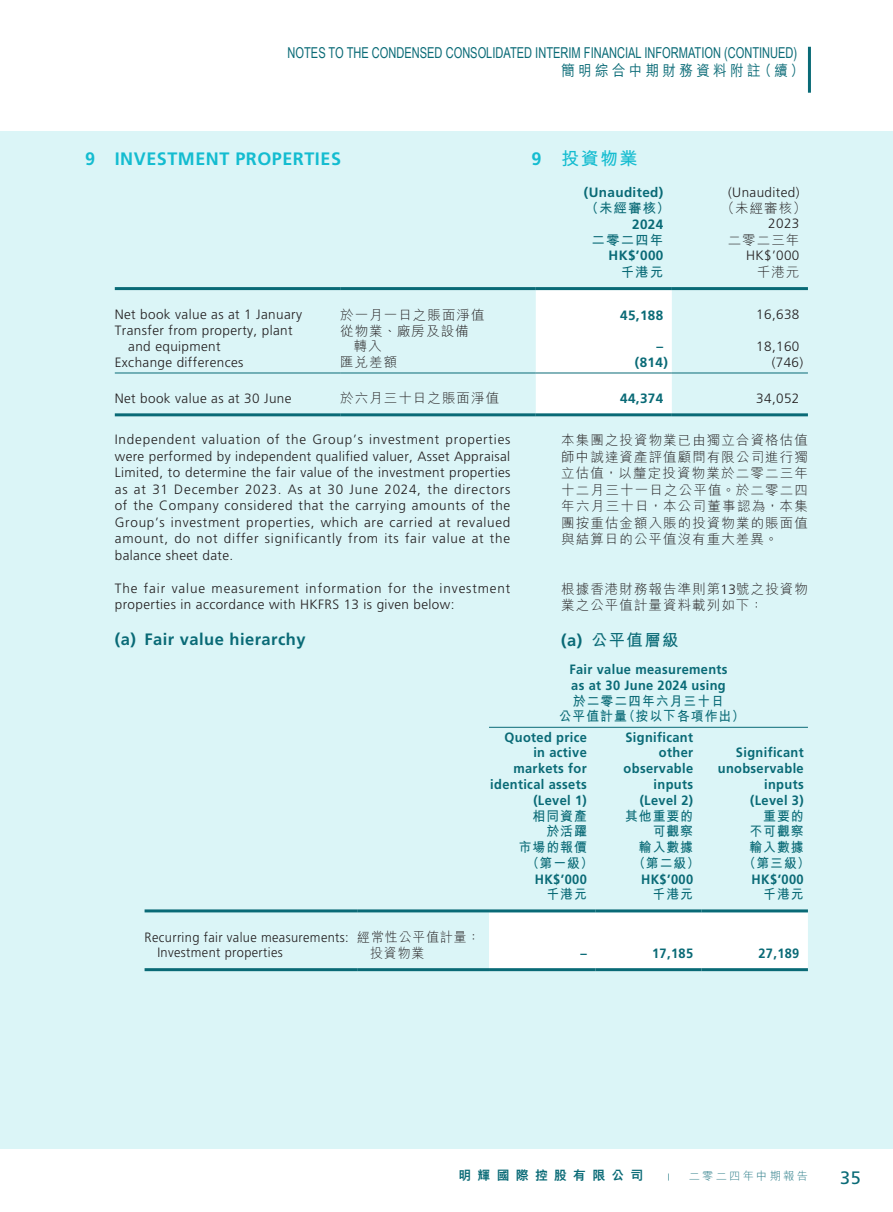
<style>
.page{position:relative;width:893px;height:1212px;background:#fff}
.page>*{position:absolute;margin:0;border:0;box-sizing:border-box;transform-origin:0 0}
.t1{font:700 18px "Frutiger LT Std";letter-spacing:.03em;color:#14bcd0}
.t2{font:700 18px "M Hei HK";color:#14bcd0}
.t3{font:18px "Frutiger LT Std";color:#096a76}
.t4{font:700 16.5px "Frutiger LT Std";letter-spacing:.03em;color:#096a76}
.t5{font:700 16.5px "M Hei HK";letter-spacing:.08em;color:#096a76}
.t6{font:15px "Arial Narrow";color:#096a76;scale:.9 1}
.t7{font:500 15px "M Hei HK";letter-spacing:.25em;color:#096a76;scale:.9 1}
.t8{font:300 13.5px/16.5px "Frutiger LT Std";letter-spacing:.03em;color:#231f20}
.t9{font:700 13.5px/15.8px "Frutiger LT Std";letter-spacing:.03em;color:#096a76;text-align:right;scale:.95 1}
.t10{font:300 13.5px/16.5px "M Hei HK";letter-spacing:.08em;color:#231f20}
.t11{font:300 13.5px/16.5px "Frutiger LT Std";letter-spacing:.065em;color:#231f20}
.t12{font:700 13.5px/15.8px "M Hei HK";letter-spacing:.08em;color:#096a76;text-align:center;scale:.95 1}
.t13{font:300 13.5px/15.8px "Frutiger LT Std";letter-spacing:.03em;color:#231f20;scale:.95 1}
.t14{font:700 13.5px "Frutiger LT Std";letter-spacing:.03em;color:#096a76}
.t15{font:700 13.5px "M Hei HK";letter-spacing:.08em;color:#096a76}
.t16{font:300 13.5px "M Hei HK";letter-spacing:.08em;color:#231f20;scale:.95 1}
.t17{font:800 12.75px "M Hei HK";letter-spacing:.5em;color:#096a76}
.t18{font:300 11.25px "M Hei HK";letter-spacing:.2em;color:#297b87}
.t19{font:700 7.5px "M Hei HK";color:#096a76}
.s1{font-family:"Frutiger LT Std"}
.s2{font-family:"M Hei HK"}
</style>
<div class="page">
<div style="left:0;top:132px;width:893px;height:1017px;background:#dbf5f7"></div>
<hr style="left:808px;top:47px;width:3px;height:46px;background:#096a76">
<div style="left:536px;top:291px;width:136px;height:122px;background:#fff"></div>
<hr style="left:115px;top:287px;width:225px;height:3px;background:#096a76">
<hr style="left:340px;top:287px;width:196px;height:3px;background:#096a76">
<hr style="left:536px;top:287px;width:136px;height:3px;background:#096a76">
<hr style="left:672px;top:287px;width:136px;height:3px;background:#096a76">
<hr style="left:115px;top:373px;width:225px;height:1px;background:#096a76">
<hr style="left:340px;top:373px;width:196px;height:1px;background:#096a76">
<hr style="left:536px;top:373px;width:136px;height:1px;background:#096a76">
<hr style="left:672px;top:373px;width:136px;height:1px;background:#096a76">
<hr style="left:115px;top:413px;width:225px;height:3px;background:#096a76">
<hr style="left:340px;top:413px;width:196px;height:3px;background:#096a76">
<hr style="left:536px;top:413px;width:136px;height:3px;background:#096a76">
<hr style="left:672px;top:413px;width:136px;height:3px;background:#096a76">
<div style="left:489px;top:912px;width:319px;height:56px;background:#fff"></div>
<hr style="left:489px;top:727px;width:319px;height:1px;background:#096a76">
<hr style="left:145px;top:909px;width:212px;height:3px;background:#096a76">
<hr style="left:357px;top:909px;width:132px;height:3px;background:#096a76">
<hr style="left:489px;top:909px;width:106px;height:3px;background:#096a76">
<hr style="left:595px;top:909px;width:107px;height:3px;background:#096a76">
<hr style="left:702px;top:909px;width:106px;height:3px;background:#096a76">
<hr style="left:145px;top:968px;width:212px;height:3px;background:#096a76">
<hr style="left:357px;top:968px;width:132px;height:3px;background:#096a76">
<hr style="left:489px;top:968px;width:106px;height:3px;background:#096a76">
<hr style="left:595px;top:968px;width:107px;height:3px;background:#096a76">
<hr style="left:702px;top:968px;width:106px;height:3px;background:#096a76">
<p class="t6" style="left:288px;top:41px;width:568px">NOTES TO THE CONDENSED CONSOLIDATED INTERIM FINANCIAL INFORMATION (CONTINUED)</p>
<p class="t7" style="left:561px;top:60px;width:271px">簡明綜合中期財務資料附註（續）</p>
<h1 class="t1" style="left:85px;top:148px;width:257px">9 INVESTMENT PROPERTIES</h1>
<h1 class="t2" style="left:531px;top:145px;width:107px"><span class="s1">9</span> 投資物業</h1>
<p class="t14" style="left:584px;top:185px;width:81px">(Unaudited)</p>
<p class="t8" style="left:728px;top:185px;width:73px">(Unaudited)</p>
<p class="t15" style="left:585px;top:198px;width:86px">（未經審核）</p>
<p class="t10" style="left:721px;top:199px;width:86px">（未經審核）</p>
<p class="t14" style="left:632px;top:216px;width:33px">2024</p>
<p class="t8" style="left:768px;top:216px;width:33px">2023</p>
<p class="t15" style="left:592px;top:230px;width:73px">二零二四年</p>
<p class="t10" style="left:728px;top:231px;width:73px">二零二三年</p>
<p class="t14" style="left:609px;top:248px;width:56px">HK$’000</p>
<p class="t8" style="left:746px;top:247px;width:55px">HK$’000</p>
<p class="t15" style="left:621px;top:262px;width:44px">千港元</p>
<p class="t10" style="left:757px;top:263px;width:44px">千港元</p>
<p class="t8" style="left:115px;top:307px;width:189px">Net book value as at 1 January</p>
<p class="t10" style="left:340px;top:306px;width:146px">於一月一日之賬面淨值</p>
<p class="t14" style="left:620px;top:307px;width:45px">45,188</p>
<p class="t8" style="left:756px;top:307px;width:45px">16,638</p>
<p class="t8" style="left:128px;top:323px;width:166px;line-height:15.8px;text-indent:-14px">Transfer from property, plant and equipment</p>
<p class="t10" style="left:354px;top:322px;width:117px;line-height:15.8px;text-indent:-14px">從物業、廠房及設備轉入</p>
<p class="t14" style="left:657px;top:339px;width:8px">–</p>
<p class="t8" style="left:756px;top:338px;width:45px">18,160</p>
<p class="t8" style="left:115px;top:354px;width:130px">Exchange differences</p>
<p class="t10" style="left:340px;top:353px;width:59px">匯兌差額</p>
<p class="t14" style="left:635px;top:354px;width:35px">(814)</p>
<p class="t8" style="left:772px;top:354px;width:33px">(746)</p>
<p class="t8" style="left:115px;top:390px;width:178px">Net book value as at 30 June</p>
<p class="t10" style="left:340px;top:389px;width:161px">於六月三十日之賬面淨值</p>
<p class="t14" style="left:620px;top:390px;width:45px">44,374</p>
<p class="t8" style="left:756px;top:390px;width:45px">34,052</p>
<p class="t8" style="left:115px;top:431px;width:397px;text-align:justify">Independent valuation of the Group’s investment properties were performed by independent qualified valuer, Asset Appraisal Limited, to determine the fair value of the investment properties as at 31 December 2023. As at 30 June 2024, the directors of the Company considered that the carrying amounts of the Group’s investment properties, which are carried at revalued amount, do not differ significantly from its fair value at the balance sheet date.</p>
<p class="t11" style="left:115px;top:580px;width:397px">The fair value measurement information for the investment properties in accordance with HKFRS 13 is given below:</p>
<p class="t4" style="left:115px;top:629px;width:192px">(a) Fair value hierarchy</p>
<p class="t9" style="left:569px;top:662px;width:168px;text-align:left">Fair value measurements as at 30 June 2024 using</p>
<p class="t12" style="left:559px;top:692px;width:197px">於二零二四年六月三十日<br>公平值計量（按以下各項作出）</p>
<p class="t9" style="left:490px;top:729px;width:103px">Quoted price in active markets for identical assets (Level 1)</p>
<p class="t9" style="left:624px;top:729px;width:75px">Significant other observable inputs (Level 2)</p>
<p class="t10" style="left:561px;top:431px;width:248px;text-align:justify">本集團之投資物業已由獨立合資格估值師中誠達資產評值顧問有限公司進行獨立估值，以釐定投資物業於二零二三年十二月三十一日之公平值。於二零二四年六月三十日，本公司董事認為，本集團按重估金額入賬的投資物業的賬面值與結算日的公平值沒有重大差異。</p>
<p class="t10" style="left:561px;top:580px;width:248px">根據香港財務報告準則第<span class="s1">13</span>號之投資物業之公平值計量資料載列如下：</p>
<p class="t5" style="left:561px;top:628px;width:119px"><span class="s1">(a)</span> 公平值層級</p>
<p class="t9" style="left:718px;top:745px;width:92px">Significant unobservable inputs<br>(Level 3)</p>
<p class="t12" style="left:532px;top:807px;width:59px">相同資產</p>
<p class="t12" style="left:546px;top:822px;width:44px">於活躍</p>
<p class="t12" style="left:519px;top:838px;width:73px">市場的報價</p>
<p class="t12" style="left:526px;top:854px;width:72px">（第一級）</p>
<p class="t12" style="left:625px;top:807px;width:73px">其他重要的</p>
<p class="t12" style="left:653px;top:822px;width:44px">可觀察</p>
<p class="t12" style="left:639px;top:838px;width:59px">輸入數據</p>
<p class="t12" style="left:633px;top:854px;width:72px">（第二級）</p>
<p class="t12" style="left:763px;top:807px;width:44px">重要的</p>
<p class="t12" style="left:749px;top:822px;width:59px">不可觀察</p>
<p class="t12" style="left:749px;top:838px;width:59px">輸入數據</p>
<p class="t12" style="left:743px;top:854px;width:72px">（第三級）</p>
<p class="t9" style="left:535px;top:871px;width:56px">HK$’000</p>
<p class="t9" style="left:641px;top:871px;width:56px">HK$’000</p>
<p class="t9" style="left:752px;top:871px;width:56px">HK$’000</p>
<p class="t12" style="left:546px;top:885px;width:44px">千港元</p>
<p class="t12" style="left:653px;top:885px;width:44px">千港元</p>
<p class="t12" style="left:763px;top:885px;width:44px">千港元</p>
<p class="t13" style="left:157px;top:929px;width:341px;text-indent:-13px">Recurring fair value measurements: <span class="s2">經常性公平值計量：<br></span>Investment properties</p>
<p class="t16" style="left:370px;top:943px;width:59px">投資物業</p>
<p class="t9" style="left:580px;top:945px;width:8px">–</p>
<p class="t9" style="left:652px;top:945px;width:45px">17,185</p>
<p class="t9" style="left:758px;top:945px;width:45px">27,189</p>
<p class="t17" style="left:458px;top:1169px;width:186px">明輝國際控股有限公司</p>
<p class="t19" style="left:668px;top:1171px;width:3px">|</p>
<p class="t18" style="left:689px;top:1168px;width:121px">二零二四年中期報告</p>
<h1 class="t3" style="left:840px;top:1167px;width:22px">35</h1>
</div>
